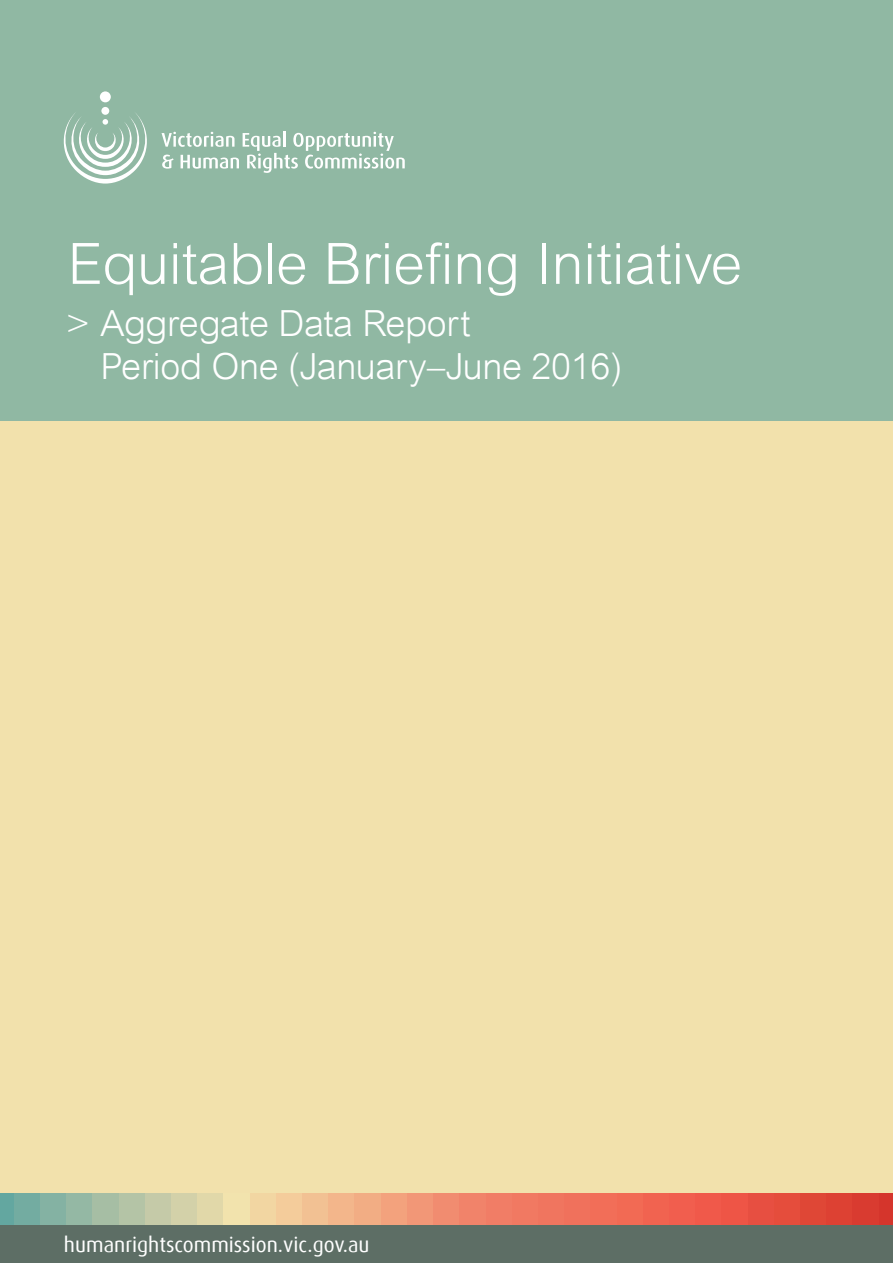
<style>
.page{position:relative;width:893px;height:1263px;background:#fff}
.page>*{position:absolute;margin:0;border:0;box-sizing:border-box;transform-origin:0 0}
.VEOHRC_Chapter_Title{font:300 57px "Arial";color:#fff}
.VEOHRC_Chapter_Title-2{font:300 36px/43.2px "Arial";letter-spacing:-.01em;color:#fff}
.t1{font:21px "Dax";color:#fff}
</style>
<div class="page">
<div style="left:0;top:0;width:893px;height:1243px;background:#f2e1ac"></div>
<div style="left:0;top:1224px;width:893px;height:39px;background:#5d6e65"></div>
<div style="left:0;top:0;width:893px;height:421px;background:#90b8a3"></div>
<hr style="left:283px;top:131px;width:3px;height:16px;background:#fff">
<svg style="left:162px;top:132px;width:243px;height:41px"></svg>
<div style="left:101px;top:107px;width:8px;height:8px;background:#fff;border-radius:50%"></div>
<div style="left:100px;top:91px;width:11px;height:11px;background:#fff;border-radius:50%"></div>
<svg style="left:63px;top:112px;width:84px;height:72px"></svg>
<div style="left:0;top:1193px;width:215px;height:31px;background:#63a7a0"></div>
<div style="left:14px;top:1193px;width:227px;height:31px;background:#73aca1"></div>
<div style="left:40px;top:1193px;width:228px;height:31px;background:#84b2a3"></div>
<div style="left:67px;top:1193px;width:227px;height:31px;background:#94b8a4"></div>
<div style="left:93px;top:1193px;width:227px;height:31px;background:#a6bea4"></div>
<div style="left:119px;top:1193px;width:227px;height:31px;background:#b4c4a6"></div>
<div style="left:145px;top:1193px;width:227px;height:31px;background:#c5caa8"></div>
<div style="left:171px;top:1193px;width:228px;height:31px;background:#d3d1a9"></div>
<div style="left:198px;top:1193px;width:227px;height:31px;background:#e1d8a9"></div>
<div style="left:224px;top:1193px;width:227px;height:31px;background:#f2e3ad"></div>
<div style="left:250px;top:1193px;width:227px;height:31px;background:#f2d6a2"></div>
<div style="left:276px;top:1193px;width:227px;height:31px;background:#f4cc9b"></div>
<div style="left:302px;top:1193px;width:228px;height:31px;background:#f2c193"></div>
<div style="left:329px;top:1193px;width:227px;height:31px;background:#f3b68b"></div>
<div style="left:355px;top:1193px;width:227px;height:31px;background:#f2ad84"></div>
<div style="left:381px;top:1193px;width:227px;height:31px;background:#f3a27d"></div>
<div style="left:407px;top:1193px;width:227px;height:31px;background:#f29777"></div>
<div style="left:433px;top:1193px;width:228px;height:31px;background:#f18c70"></div>
<div style="left:460px;top:1193px;width:227px;height:31px;background:#f1836a"></div>
<div style="left:486px;top:1193px;width:227px;height:31px;background:#f17d66"></div>
<div style="left:512px;top:1193px;width:227px;height:31px;background:#f17962"></div>
<div style="left:538px;top:1193px;width:227px;height:31px;background:#f0755f"></div>
<div style="left:565px;top:1193px;width:227px;height:31px;background:#f0715c"></div>
<div style="left:591px;top:1193px;width:227px;height:31px;background:#f26e58"></div>
<div style="left:617px;top:1193px;width:227px;height:31px;background:#f26a54"></div>
<div style="left:643px;top:1193px;width:227px;height:31px;background:#f16350"></div>
<div style="left:669px;top:1193px;width:224px;height:31px;background:#f15e4e"></div>
<div style="left:696px;top:1193px;width:197px;height:31px;background:#f0594a"></div>
<div style="left:722px;top:1193px;width:171px;height:31px;background:#ee5546"></div>
<div style="left:748px;top:1193px;width:145px;height:31px;background:#e74f41"></div>
<div style="left:774px;top:1193px;width:119px;height:31px;background:#e54d3c"></div>
<div style="left:800px;top:1193px;width:93px;height:31px;background:#df4736"></div>
<div style="left:827px;top:1193px;width:66px;height:31px;background:#dd4133"></div>
<div style="left:853px;top:1193px;width:40px;height:31px;background:#d93b30"></div>
<div style="left:879px;top:1193px;width:14px;height:31px;background:#d5352c"></div>
<p class="VEOHRC_Chapter_Title" style="left:68px;top:232px;width:676px">Equitable Briefing Initiative</p>
<p class="VEOHRC_Chapter_Title-2" style="left:101px;top:302px;width:523px;text-indent:-34px">&gt; Aggregate Data Report<br>Period One (January–June 2016)</p>
<p class="t1" style="left:64px;top:1233px;width:307px">humanrightscommission.vic.gov.au</p>
</div>
